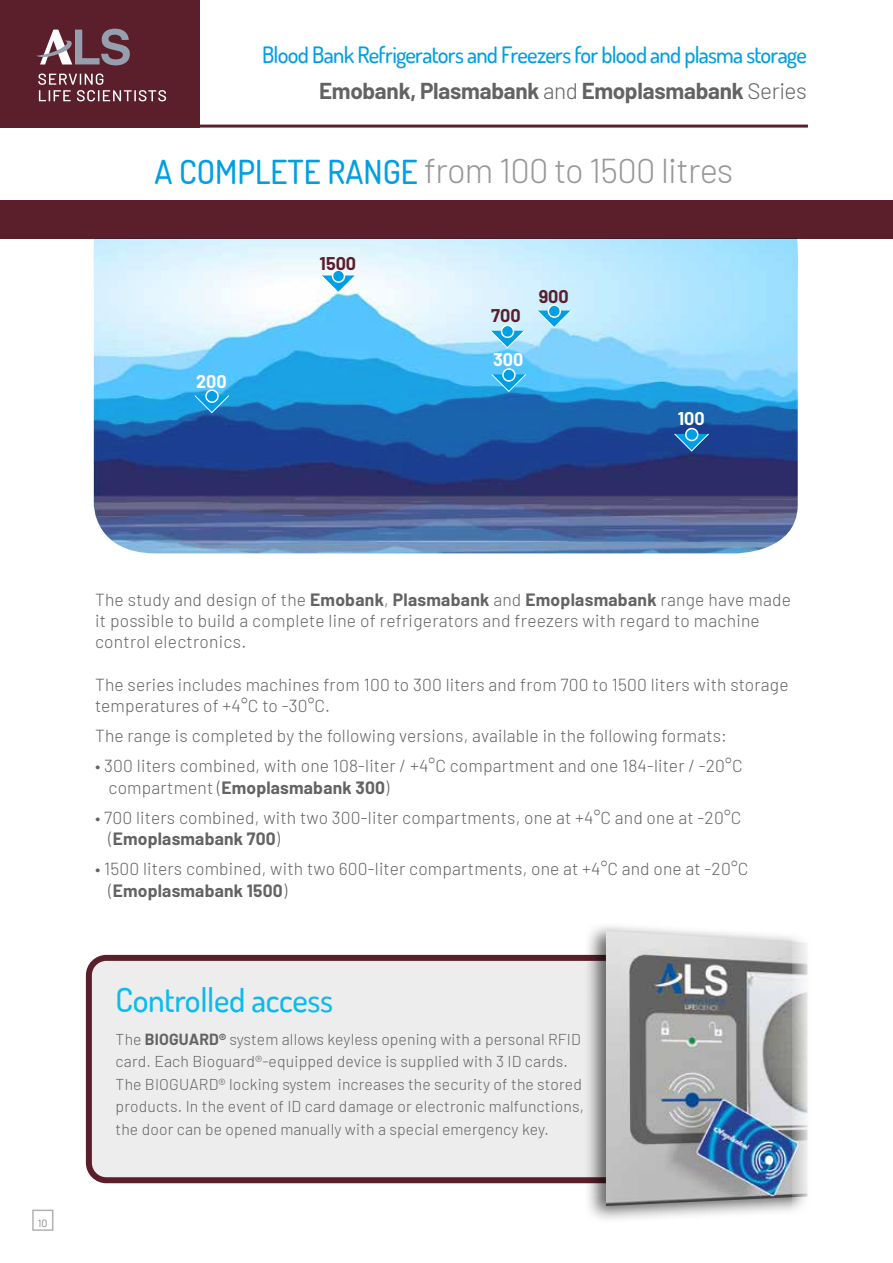
<style>
.page{position:relative;width:893px;height:1263px;background:#fff}
.page>*{position:absolute;margin:0;border:0;box-sizing:border-box;transform-origin:0 0}
.t1{font:300 34.5px "Barlow";letter-spacing:-.02em;color:#989797}
.t2{font:500 33px "Dosis";letter-spacing:-.01em;color:#0bbbef}
.t3{font:500 22.5px "Dosis";letter-spacing:-.035em;color:#009fe3}
.t4{font:700 22.5px "Barlow";letter-spacing:-.01em;color:#646363}
.t5{font:700 18px "Barlow";color:#5a1f2a}
.t6{font:700 18px "Barlow";color:#fff}
.t7{font:300 17.4px/21.1px "Barlow";letter-spacing:.01em;color:#646363}
.t8{font:300 15.75px/22.5px "Barlow";letter-spacing:.01em;color:#646363}
.t9{font:300 10.5px "Barlow";color:#646363}
.s1{font-weight:300}
.s2{font-family:"Dosis";font-weight:500;font-size:33px;color:#009fe3}
.s3{font-weight:700}
</style>
<div class="page">
<img style="left:93px;top:239px;width:705px;height:314px">
<hr style="left:0;top:125px;width:808px;height:3px;background:#5a1f2a">
<div style="left:0;top:0;width:200px;height:128px;background:#5a1f2a"></div>
<div style="left:89px;top:958px;width:535px;height:222px;background:#ededed;border-radius:17px"></div>
<div style="left:86px;top:955px;width:541px;height:228px;border:6px solid #5a1f2a;border-radius:17px"></div>
<div style="left:584px;top:921px;width:230px;height:303px;background:#000;opacity:.6"></div>
<img style="left:606px;top:931px;width:187px;height:275px">
<svg style="left:793px;top:921px;width:21px;height:303px"></svg>
<div style="left:0;top:201px;width:893px;height:38px;background:#5a1f2a"></div>
<svg style="left:491px;top:373px;width:36px;height:19px"></svg>
<div style="left:503px;top:369px;width:12px;height:12px;background:#009fe3;border-radius:50%"></div>
<div style="left:502px;top:368px;width:14px;height:14px;border:2px solid #fff;border-radius:50%"></div>
<svg style="left:674px;top:433px;width:36px;height:19px"></svg>
<div style="left:686px;top:429px;width:12px;height:11px;background:#009fe3;border-radius:50%"></div>
<div style="left:685px;top:428px;width:13px;height:13px;border:2px solid #fff;border-radius:50%"></div>
<svg style="left:194px;top:395px;width:36px;height:19px"></svg>
<div style="left:206px;top:390px;width:12px;height:12px;background:#009fe3;border-radius:50%"></div>
<div style="left:205px;top:389px;width:14px;height:14px;border:2px solid #fff;border-radius:50%"></div>
<svg style="left:489px;top:330px;width:36px;height:19px"></svg>
<div style="left:502px;top:325px;width:11px;height:12px;background:#009fe3;border-radius:50%"></div>
<div style="left:501px;top:325px;width:13px;height:13px;border:2px solid #fff;border-radius:50%"></div>
<svg style="left:536px;top:309px;width:36px;height:20px"></svg>
<div style="left:548px;top:305px;width:12px;height:12px;background:#009fe3;border-radius:50%"></div>
<div style="left:548px;top:304px;width:13px;height:14px;border:2px solid #fff;border-radius:50%"></div>
<svg style="left:320px;top:274px;width:36px;height:19px"></svg>
<div style="left:332px;top:270px;width:12px;height:12px;background:#009fe3;border-radius:50%"></div>
<div style="left:332px;top:269px;width:13px;height:14px;border:2px solid #fff;border-radius:50%"></div>
<div style="left:32px;top:1209px;width:21px;height:22px;border:2px solid #b3b2b2"></div>
<svg style="left:36px;top:29px;width:94px;height:36px"></svg>
<svg style="left:38px;top:74px;width:128px;height:27px"></svg>
<p class="t3" style="left:262px;top:40px;width:546px">Blood Bank Refrigerators and Freezers for blood and plasma storage</p>
<p class="t4" style="left:319px;top:74px;width:489px">Emobank, Plasmabank <span class="s1">and</span> Emoplasmabank <span class="s1">Series</span></p>
<h1 class="t1" style="left:154px;top:146px;width:580px"><span class="s2">A COMPLETE RANGE</span> from 100 to 1500 litres</h1>
<p class="t6" style="left:196px;top:368px;width:32px">200</p>
<p class="t5" style="left:320px;top:250px;width:38px">1500</p>
<p class="t5" style="left:491px;top:302px;width:31px">700</p>
<p class="t6" style="left:493px;top:346px;width:32px">300</p>
<p class="t5" style="left:539px;top:283px;width:32px">900</p>
<p class="t6" style="left:678px;top:406px;width:28px">100</p>
<p class="t9" style="left:38px;top:1215px;width:11px">10</p>
<p class="t7" style="left:95px;top:588px;width:698px">The study and design of the <span class="s3">Emobank</span>, <span class="s3">Plasmabank</span> and <span class="s3">Emoplasmabank</span> range have made it possible to build a complete line of refrigerators and freezers with regard to machine control electronics.</p>
<p class="t7" style="left:95px;top:673px;width:695px">The series includes machines from 100 to 300 liters and from 700 to 1500 liters with storage temperatures of +4°C to -30°C.</p>
<p class="t7" style="left:95px;top:724px;width:633px">The range is completed by the following versions, available in the following formats:</p>
<p class="t7" style="left:109px;top:754px;width:636px;text-indent:-14px">• 300 liters combined, with one 108-liter / +4°C compartment and one 184-liter / -20°C compartment (<span class="s3">Emoplasmabank 300</span>)</p>
<p class="t7" style="left:109px;top:806px;width:634px;text-indent:-14px">• 700 liters combined, with two 300-liter compartments, one at +4°C and one at -20°C (<span class="s3">Emoplasmabank 700</span>)</p>
<p class="t7" style="left:109px;top:857px;width:641px;text-indent:-14px">• 1500 liters combined, with two 600-liter compartments, one at +4°C and one at -20°C (<span class="s3">Emoplasmabank 1500</span>)</p>
<h2 class="t2" style="left:116px;top:978px;width:219px">Controlled access</h2>
<p class="t8" style="left:116px;top:1027px;width:470px">The <span class="s3">BIOGUARD®</span> system allows keyless opening with a personal RFID card. Each Bioguard®-equipped device is supplied with 3 ID cards.<br>The BIOGUARD® locking system increases the security of the stored products. In the event of ID card damage or electronic malfunctions, the door can be opened manually with a special emergency key.</p>
</div>
